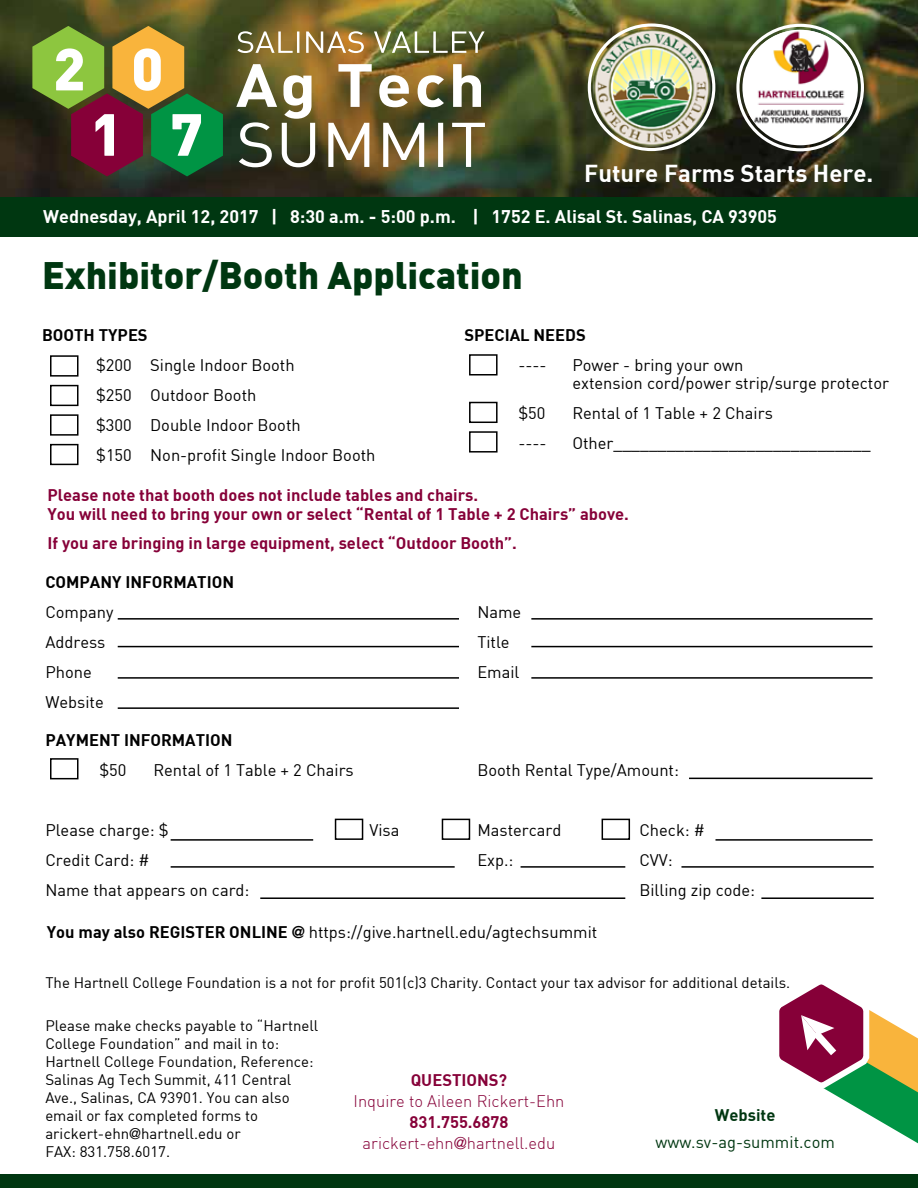
<style>
.page{position:relative;width:918px;height:1188px;background:#fff}
.page>*{position:absolute;margin:0;border:0;box-sizing:border-box;transform-origin:0 0}
.t1{font:37.5px "DIN Black";color:#003711}
.t2{font:24px "DIN Bold";color:#fff}
.t3{font:18px "DIN Bold";color:#fff}
.t4{font:16.5px/30px "DIN";color:#000}
.t5{font:16.5px/19.8px "DIN Bold";color:#860038}
.t6{font:16.5px "DIN Bold";color:#000}
.t7{font:16.5px "DIN Light";color:#860038}
.t8{font:16.5px "DIN";color:#003711}
.t9{font:16.5px "DIN Bold";color:#003711}
.t10{font:15px/18px "DIN";color:#000}
.s1{font-family:"DIN Bold"}
</style>
<div class="page">
<img style="left:0;top:0;width:918px;height:197px">
<div style="left:0;top:197px;width:918px;height:40px;background:#003711"></div>
<img style="left:587px;top:22px;width:129px;height:129px">
<div style="left:588px;top:23px;width:127px;height:128px;border:3px solid #fff;border-radius:50%"></div>
<div style="left:469px;top:354px;width:29px;height:22px;border:2px solid #000"></div>
<div style="left:469px;top:402px;width:29px;height:21px;border:2px solid #000"></div>
<div style="left:469px;top:431px;width:29px;height:22px;border:2px solid #000"></div>
<div style="left:50px;top:758px;width:29px;height:21px;border:2px solid #000"></div>
<div style="left:335px;top:819px;width:28px;height:21px;border:2px solid #000"></div>
<div style="left:442px;top:819px;width:28px;height:21px;border:2px solid #000"></div>
<div style="left:602px;top:819px;width:28px;height:21px;border:2px solid #000"></div>
<div style="left:50px;top:355px;width:29px;height:22px;border:2px solid #000"></div>
<div style="left:50px;top:385px;width:29px;height:21px;border:2px solid #000"></div>
<div style="left:50px;top:414px;width:29px;height:22px;border:2px solid #000"></div>
<div style="left:50px;top:444px;width:29px;height:21px;border:2px solid #000"></div>
<hr style="left:118px;top:618px;width:341px;height:2px;background:#000">
<hr style="left:171px;top:839px;width:142px;height:2px;background:#000">
<hr style="left:171px;top:866px;width:284px;height:2px;background:#000">
<hr style="left:260px;top:897px;width:365px;height:2px;background:#000">
<hr style="left:521px;top:866px;width:104px;height:2px;background:#000">
<hr style="left:681px;top:866px;width:193px;height:2px;background:#000">
<hr style="left:761px;top:897px;width:113px;height:2px;background:#000">
<hr style="left:531px;top:618px;width:342px;height:2px;background:#000">
<hr style="left:118px;top:646px;width:341px;height:1px;background:#000">
<hr style="left:531px;top:646px;width:342px;height:1px;background:#000">
<hr style="left:118px;top:677px;width:341px;height:2px;background:#000">
<hr style="left:531px;top:677px;width:342px;height:2px;background:#000">
<hr style="left:689px;top:778px;width:184px;height:1px;background:#000">
<hr style="left:716px;top:839px;width:157px;height:2px;background:#000">
<hr style="left:118px;top:707px;width:341px;height:2px;background:#000">
<div style="left:742px;top:30px;width:116px;height:115px;background:#fff;border-radius:50%"></div>
<img style="left:750px;top:30px;width:102px;height:98px">
<div style="left:736px;top:24px;width:128px;height:127px;border:3px solid #fff;border-radius:50%"></div>
<div style="left:0;top:1174px;width:918px;height:14px;background:#003711"></div>
<svg style="left:236px;top:64px;width:249px;height:103px"></svg>
<img style="left:237px;top:31px;width:248px;height:22px">
<svg style="left:32px;top:26px;width:191px;height:150px;background:#707143"></svg>
<svg style="left:779px;top:984px;width:139px;height:159px"></svg>
<h2 class="t2" style="left:584px;top:158px;width:291px">Future Farms Starts Here.</h2>
<p class="t3" style="left:43px;top:205px;width:735px">Wednesday, April 12, 2017 | 8:30 a.m. - 5:00 p.m. | 1752 E. Alisal St. Salinas, CA 93905</p>
<h1 class="t1" style="left:42px;top:251px;width:482px">Exhibitor/Booth Application</h1>
<p class="t6" style="left:42px;top:324px;width:107px">BOOTH TYPES</p>
<p class="t4" style="left:96px;top:349px;width:281px">$200 Single Indoor Booth<br>$250 Outdoor Booth<br>$300 Double Indoor Booth<br>$150 Non-profit Single Indoor Booth</p>
<p class="t6" style="left:464px;top:324px;width:123px">SPECIAL NEEDS</p>
<p class="t4" style="left:518px;top:349px;width:30px">----</p>
<p class="t4" style="left:572px;top:355px;width:318px;line-height:18px">Power - bring your own<br>extension cord/power strip/surge protector</p>
<p class="t4" style="left:518px;top:397px;width:29px">$50</p>
<p class="t4" style="left:572px;top:397px;width:202px">Rental of 1 Table + 2 Chairs</p>
<p class="t4" style="left:518px;top:427px;width:30px">----</p>
<p class="t4" style="left:572px;top:427px;width:300px">Other_____________________________</p>
<p class="t5" style="left:48px;top:484px;width:583px">Please note that booth does not include tables and chairs.<br>You will need to bring your own or select “Rental of 1 Table + 2 Chairs” above.</p>
<p class="t5" style="left:48px;top:533px;width:471px">If you are bringing in large equipment, select “Outdoor Booth”.</p>
<p class="t6" style="left:45px;top:571px;width:190px">COMPANY INFORMATION</p>
<p class="t4" style="left:45px;top:597px;width:70px">Company</p>
<p class="t4" style="left:477px;top:597px;width:46px">Name</p>
<p class="t4" style="left:45px;top:627px;width:62px">Address</p>
<p class="t4" style="left:477px;top:627px;width:34px">Title</p>
<p class="t4" style="left:45px;top:657px;width:48px">Phone</p>
<p class="t4" style="left:477px;top:657px;width:44px">Email</p>
<p class="t4" style="left:45px;top:687px;width:60px">Website</p>
<p class="t6" style="left:45px;top:729px;width:189px">PAYMENT INFORMATION</p>
<p class="t4" style="left:99px;top:754px;width:29px">$50</p>
<p class="t4" style="left:153px;top:754px;width:202px">Rental of 1 Table + 2 Chairs</p>
<p class="t4" style="left:477px;top:754px;width:203px">Booth Rental Type/Amount:</p>
<p class="t4" style="left:45px;top:814px;width:125px">Please charge: $</p>
<p class="t4" style="left:369px;top:814px;width:32px">Visa</p>
<p class="t4" style="left:477px;top:814px;width:86px">Mastercard</p>
<p class="t4" style="left:639px;top:814px;width:67px">Check: #</p>
<p class="t4" style="left:45px;top:844px;width:105px">Credit Card: #</p>
<p class="t4" style="left:477px;top:844px;width:38px">Exp.:</p>
<p class="t4" style="left:639px;top:844px;width:35px">CVV:</p>
<p class="t4" style="left:45px;top:874px;width:206px">Name that appears on card:</p>
<p class="t4" style="left:639px;top:874px;width:117px">Billing zip code:</p>
<p class="t4" style="left:47px;top:916px;width:552px"><span class="s1">You may also REGISTER ONLINE @</span> https://give.hartnell.edu/agtechsummit</p>
<p class="t10" style="left:45px;top:973px;width:747px">The Hartnell College Foundation is a not for profit 501(c)3 Charity. Contact your tax advisor for additional details.</p>
<p class="t10" style="left:45px;top:1016px;width:275px">Please make checks payable to “Hartnell College Foundation” and mail in to:<br>Hartnell College Foundation, Reference:<br>Salinas Ag Tech Summit, 411 Central Ave., Salinas, CA 93901. You can also email or fax completed forms to arickert-ehn@hartnell.edu or<br>FAX: 831.758.6017.</p>
<p class="t5" style="left:411px;top:1069px;width:98px">QUESTIONS?</p>
<p class="t7" style="left:354px;top:1091px;width:212px">Inquire to Aileen Rickert-Ehn</p>
<p class="t5" style="left:410px;top:1111px;width:100px">831.755.6878</p>
<p class="t7" style="left:363px;top:1133px;width:194px">arickert-ehn@hartnell.edu</p>
<p class="t9" style="left:715px;top:1105px;width:62px">Website</p>
<p class="t8" style="left:655px;top:1132px;width:181px">www.sv-ag-summit.com</p>
</div>
